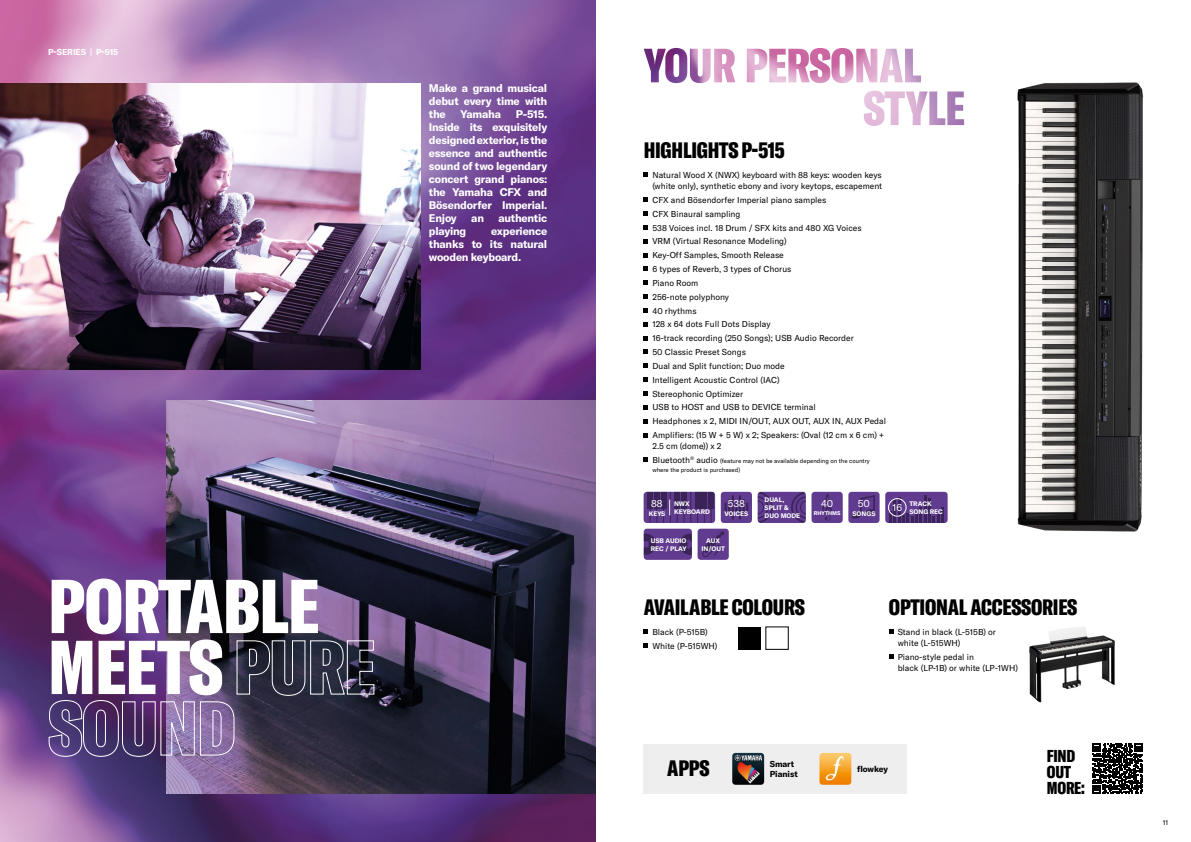
<style>
.page{position:relative;width:1191px;height:842px;background:#fff}
.page>*{position:absolute;margin:0;border:0;box-sizing:border-box;transform-origin:0 0}
.t1{font:900 extra-condensed 75px/61px "GT America Y";letter-spacing:-.01em;color:#fff}
.t2{font:900 extra-condensed 22px "GT America Y";letter-spacing:-.01em;color:#000}
.t3{font:900 extra-condensed 17px/16px "GT America Y";letter-spacing:-.01em;color:#000}
.t4{font:700 11px/13px "GT America Y";letter-spacing:-.02em;color:#fff;text-align:justify}
.t5{font:10px "GT America Y";color:#fff}
.t6{font:8.5px/13.8px "GT America Y";color:#000}
.t7{font:700 8.5px "GT America Y";letter-spacing:-.01em;color:#000}
.t8{font:700 8.5px "GT America Y";letter-spacing:-.01em;color:#fff}
.t9{font:7px "GT America Y";color:#000}
.t10{font:700 6.5px/8px "GT America Y";color:#fff}
.t11{font:6px/9px "GT America Y";color:#000}
.t12{font:700 5.4px "GT America Y";letter-spacing:-.01em;color:#fff}
.s1{font-size:8.5px}
</style>
<div class="page">
<img style="left:643px;top:48px;width:92px;height:35px">
<img style="left:0;top:0;width:595px;height:842px">
<img style="left:0;top:83px;width:420px;height:286px">
<img style="left:167px;top:401px;width:428px;height:393px">
<svg style="left:643px;top:173px;width:5px;height:4px"></svg>
<svg style="left:643px;top:198px;width:5px;height:4px"></svg>
<svg style="left:643px;top:211px;width:5px;height:5px"></svg>
<svg style="left:643px;top:225px;width:5px;height:5px"></svg>
<svg style="left:643px;top:239px;width:5px;height:4px"></svg>
<svg style="left:643px;top:253px;width:5px;height:4px"></svg>
<svg style="left:643px;top:267px;width:5px;height:4px"></svg>
<svg style="left:643px;top:281px;width:5px;height:4px"></svg>
<svg style="left:643px;top:294px;width:5px;height:5px"></svg>
<svg style="left:643px;top:308px;width:5px;height:5px"></svg>
<svg style="left:643px;top:322px;width:5px;height:4px"></svg>
<svg style="left:643px;top:336px;width:5px;height:4px"></svg>
<svg style="left:643px;top:350px;width:5px;height:4px"></svg>
<svg style="left:643px;top:364px;width:5px;height:4px"></svg>
<svg style="left:643px;top:377px;width:5px;height:5px"></svg>
<svg style="left:643px;top:391px;width:5px;height:5px"></svg>
<svg style="left:643px;top:405px;width:5px;height:4px"></svg>
<svg style="left:643px;top:419px;width:5px;height:4px"></svg>
<svg style="left:643px;top:433px;width:5px;height:4px"></svg>
<svg style="left:643px;top:458px;width:5px;height:4px"></svg>
<img style="left:1029px;top:627px;width:86px;height:76px">
<svg style="left:889px;top:630px;width:4px;height:4px"></svg>
<svg style="left:889px;top:654px;width:4px;height:5px"></svg>
<svg style="left:643px;top:629px;width:5px;height:4px"></svg>
<svg style="left:643px;top:643px;width:5px;height:4px"></svg>
<div style="left:737px;top:627px;width:23px;height:22px;background:#000"></div>
<svg style="left:1092px;top:743px;width:50px;height:51px"></svg>
<div style="left:757px;top:492px;width:49px;height:31px;background:#613b90;border-radius:3px"></div>
<svg style="left:757px;top:492px;width:16px;height:31px"></svg>
<svg style="left:791px;top:492px;width:15px;height:31px"></svg>
<div style="left:643px;top:529px;width:49px;height:31px;background:#613b90;border-radius:3px"></div>
<svg style="left:679px;top:534px;width:13px;height:21px"></svg>
<svg style="left:643px;top:534px;width:13px;height:21px"></svg>
<svg style="left:643px;top:492px;width:72px;height:31px;background:#523478"></svg>
<div style="left:811px;top:492px;width:31px;height:31px;background:#613b90;border-radius:3px"></div>
<svg style="left:822px;top:494px;width:10px;height:27px"></svg>
<div style="left:721px;top:492px;width:31px;height:31px;background:#613b90;border-radius:3px"></div>
<hr style="left:739px;top:495px;width:2px;height:25px;background:#000">
<svg style="left:724px;top:499px;width:24px;height:17px"></svg>
<hr style="left:731px;top:495px;width:3px;height:25px;background:#000">
<div style="left:848px;top:492px;width:31px;height:31px;background:#613b90;border-radius:3px"></div>
<svg style="left:851px;top:495px;width:24px;height:24px"></svg>
<div style="left:697px;top:529px;width:32px;height:31px;background:#613b90;border-radius:3px"></div>
<svg style="left:702px;top:531px;width:22px;height:26px"></svg>
<div style="left:885px;top:492px;width:62px;height:31px;background:#613b90;border-radius:3px"></div>
<svg style="left:889px;top:511px;width:2px;height:12px"></svg>
<hr style="left:893px;top:499px;width:3px;height:24px;background:#000">
<hr style="left:897px;top:497px;width:3px;height:26px;background:#000">
<svg style="left:902px;top:513px;width:16px;height:10px"></svg>
<hr style="left:919px;top:507px;width:3px;height:16px;background:#000">
<hr style="left:923px;top:495px;width:3px;height:28px;background:#000">
<hr style="left:928px;top:499px;width:3px;height:24px;background:#000">
<svg style="left:932px;top:514px;width:7px;height:9px"></svg>
<hr style="left:941px;top:507px;width:3px;height:16px;background:#000">
<div style="left:888px;top:498px;width:18px;height:18px;border:1px solid #fff;border-radius:50%"></div>
<img style="left:747px;top:48px;width:174px;height:35px">
<img style="left:864px;top:91px;width:100px;height:35px">
<img style="left:1017px;top:82px;width:127px;height:450px">
<div style="left:643px;top:744px;width:264px;height:50px;background:#eee"></div>
<img style="left:732px;top:753px;width:32px;height:32px">
<img style="left:819px;top:753px;width:32px;height:32px">
<p class="t8" style="left:48px;top:47px;width:72px">P-SERIES | P-515</p>
<p class="t4" style="left:429px;top:81px;width:120px">Make a grand musical debut every time with the</p>
<p class="t4" style="left:460px;top:107px;width:42px">Yamaha</p>
<p class="t4" style="left:429px;top:107px;width:120px;text-indent:87px">P-515.<br>Inside its exquisitely designed exterior, is the essence and authentic sound of two legendary concert grand pianos: the Yamaha CFX and Bösendorfer Imperial.<br>Enjoy</p>
<p class="t4" style="left:471px;top:211px;width:14px">an</p>
<p class="t4" style="left:498px;top:211px;width:50px">authentic</p>
<p class="t4" style="left:429px;top:224px;width:39px">playing</p>
<p class="t4" style="left:429px;top:224px;width:120px;text-indent:62px">experience thanks to its natural wooden keyboard.</p>
<h1 class="t1" style="left:48px;top:575px;width:328px">PORTABLE<br>MEETS PURE<br>SOUND</h1>
<h2 class="t2" style="left:643px;top:137px;width:142px">HIGHLIGHTS P-515</h2>
<p class="t6" style="left:652px;top:170px;width:231px;line-height:11px">Natural Wood X (NWX) keyboard with 88 keys: wooden keys (white only), synthetic ebony and ivory keytops, escapement</p>
<p class="t6" style="left:652px;top:193px;width:235px">CFX and Bösendorfer Imperial piano samples<br>CFX Binaural sampling<br>538 Voices incl. 18 Drum / SFX kits and 480 XG Voices<br>VRM (Virtual Resonance Modeling)<br>Key-Off Samples, Smooth Release<br>6 types of Reverb, 3 types of Chorus<br>Piano Room<br>256-note polyphony<br>40 rhythms<br>128 x 64 dots Full Dots Display<br>16-track recording (250 Songs); USB Audio Recorder<br>50 Classic Preset Songs<br>Dual and Split function; Duo mode<br>Intelligent Acoustic Control (IAC)<br>Stereophonic Optimizer<br>USB to HOST and USB to DEVICE terminal<br>Headphones x 2, MIDI IN/OUT, AUX OUT, AUX IN, AUX Pedal Amplifiers: (15 W + 5 W) x 2; Speakers: (Oval (12 cm x 6 cm) +</p>
<p class="t6" style="left:652px;top:439px;width:71px">2.5 cm (dome)) x 2</p>
<p class="t11" style="left:652px;top:456px;width:219px"><span class="s1">Bluetooth</span><sup>®</sup> <span class="s1">audio</span> (feature may not be available depending on the country where the product is purchased)</p>
<p class="t10" style="left:764px;top:495px;width:37px">DUAL,<br>SPLIT &amp;<br>DUO MODE</p>
<p class="t5" style="left:651px;top:497px;width:13px">88</p>
<p class="t10" style="left:648px;top:509px;width:18px">KEYS</p>
<p class="t10" style="left:674px;top:499px;width:37px">NWX<br>KEYBOARD</p>
<p class="t5" style="left:821px;top:497px;width:14px">40</p>
<p class="t5" style="left:728px;top:497px;width:19px">538</p>
<p class="t10" style="left:724px;top:509px;width:25px">VOICES</p>
<p class="t12" style="left:813px;top:510px;width:28px">RHYTHMS</p>
<p class="t10" style="left:650px;top:536px;width:37px">USB AUDIO<br>REC / PLAY</p>
<p class="t10" style="left:701px;top:536px;width:25px;text-align:center">AUX<br>IN/OUT</p>
<p class="t5" style="left:858px;top:497px;width:14px">50</p>
<p class="t10" style="left:852px;top:509px;width:24px">SONGS</p>
<p class="t5" style="left:892px;top:501px;width:11px">16</p>
<p class="t10" style="left:909px;top:499px;width:35px">TRACK<br>SONG REC</p>
<h2 class="t2" style="left:643px;top:594px;width:162px">AVAILABLE COLOURS</h2>
<p class="t6" style="left:652px;top:625px;width:66px">Black (P-515B)<br>White (P-515WH)</p>
<h2 class="t2" style="left:889px;top:594px;width:190px">OPTIONAL ACCESSORIES</h2>
<p class="t6" style="left:897px;top:626px;width:100px;line-height:11px">Stand in black (L-515B) or white (L-515WH)</p>
<p class="t6" style="left:897px;top:651px;width:122px;line-height:11px">Piano-style pedal in<br>black (LP-1B) or white (LP-1WH)</p>
<h2 class="t2" style="left:667px;top:755px;width:44px">APPS</h2>
<p class="t7" style="left:770px;top:769px;width:29px">Pianist</p>
<p class="t7" style="left:770px;top:759px;width:26px">Smart</p>
<p class="t7" style="left:857px;top:764px;width:32px">flowkey</p>
<h3 class="t3" style="left:1046px;top:748px;width:40px">FIND<br>OUT<br>MORE:</h3>
<p class="t9" style="left:1162px;top:818px;width:7px">11</p>
</div>
